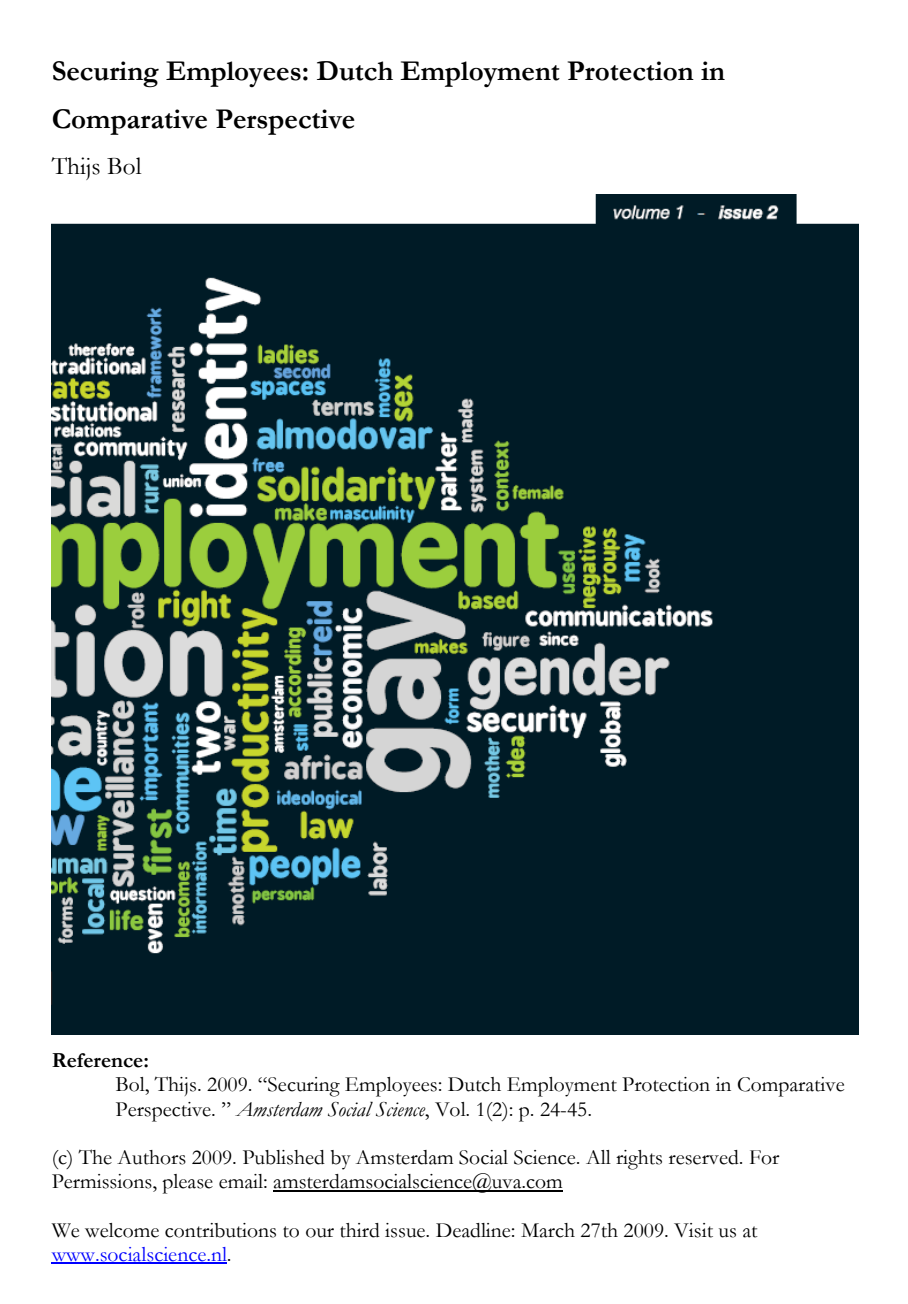
<style>
.page{position:relative;width:908px;height:1304px;background:#fff}
.page>*{position:absolute;margin:0;border:0;box-sizing:border-box;transform-origin:0 0}
.t1{font:700 28.8px/48.6px "Garamond";color:#000}
.t2{font:25.2px "Garamond";color:#000}
.t3{font:21.6px/24.4px "Garamond";color:#000}
.t4{font:700 21.6px "Garamond";color:#000}
.s1{font-style:italic}
.s2{color:#00f}
</style>
<div class="page">
<img style="left:52px;top:194px;width:805px;height:840px">
<hr style="left:273px;top:1190px;width:289px;height:1px;background:#000">
<hr style="left:52px;top:1263px;width:175px;height:1px;background:#00f">
<h1 class="t1" style="left:52px;top:46px;width:674px">Securing Employees: Dutch Employment Protection in<br>Comparative Perspective</h1>
<p class="t2" style="left:52px;top:149px;width:91px">Thijs Bol</p>
<p class="t4" style="left:52px;top:1045px;width:99px">Reference:</p>
<p class="t3" style="left:115px;top:1072px;width:730px">Bol, Thijs. 2009. “Securing Employees: Dutch Employment Protection in Comparative</p>
<p class="t3" style="left:115px;top:1096px;width:478px">Perspective. ” <span class="s1">Amsterdam Social Science</span>, Vol. 1(2): p. 24-45.</p>
<p class="t3" style="left:52px;top:1145px;width:728px">(c) The Authors 2009. Published by Amsterdam Social Science. All rights reserved. For</p>
<p class="t3" style="left:52px;top:1169px;width:512px">Permissions, please email: amsterdamsocialscience@uva.com</p>
<p class="t3" style="left:52px;top:1217px;width:706px">We welcome contributions to our third issue. Deadline: March 27th 2009. Visit us at <span class="s2">www.socialscience.nl</span>.</p>
</div>
